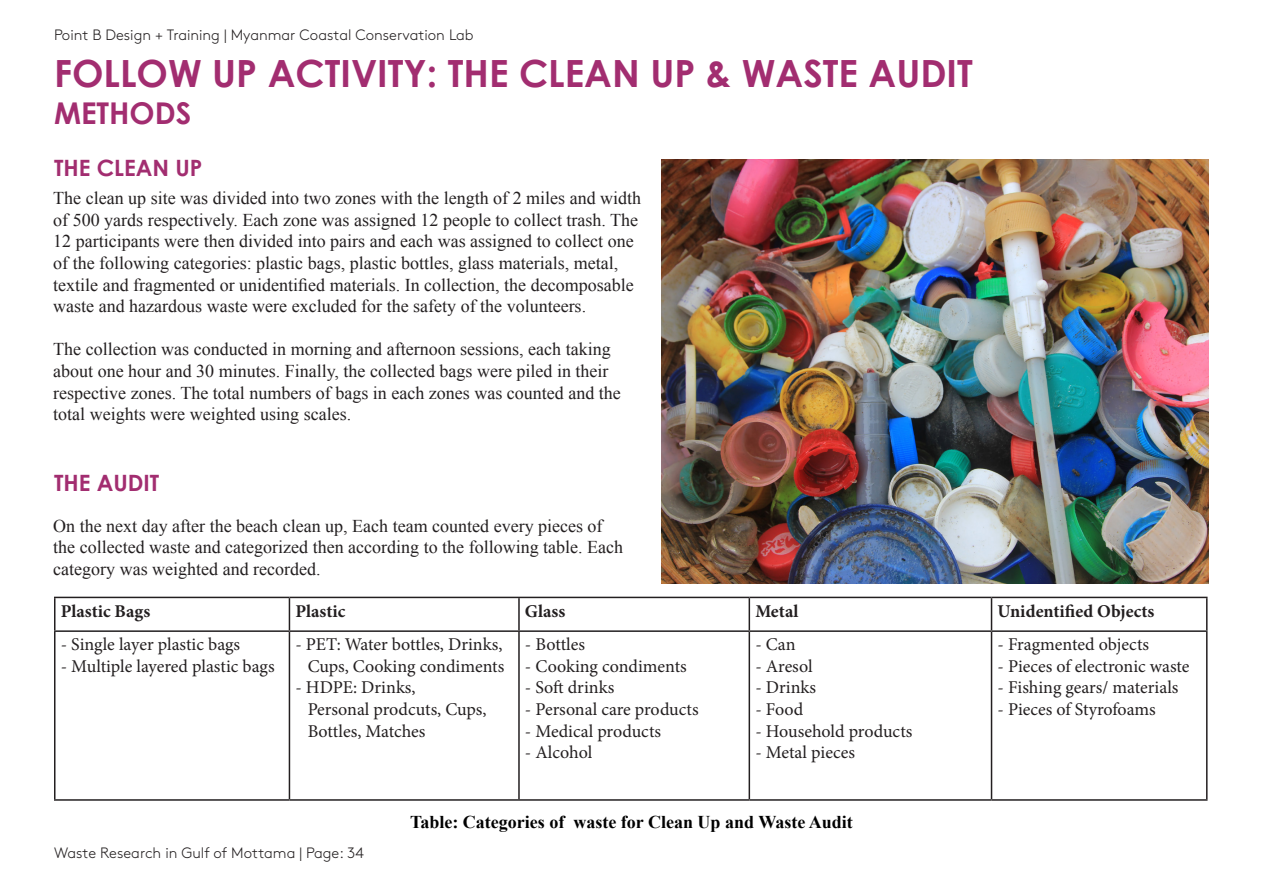
<style>
.page{position:relative;width:1263px;height:893px;background:#fff}
.page>*{position:absolute;margin:0;border:0;box-sizing:border-box;transform-origin:0 0}
.t1{font:700 37.5px "Century Gothic";color:#a22d70}
.t2{font:700 30px "Century Gothic";color:#a22d70}
.t3{font:700 22.5px "Century Gothic";color:#a22d70}
.t4{font:18px/21.6px "Times New Roman";color:#231f20}
.t5{font:18px "Minion Pro";color:#231f20}
.t6{font:700 18px "Minion Pro";color:#231f20}
.t7{font:700 18px "Times New Roman";color:#000}
.t8{font:300 15px "Brown";color:#231f20}
</style>
<div class="page">
<img style="left:661px;top:159px;width:548px;height:424px">
<hr style="left:54px;top:597px;width:235px;height:1px;background:#231f20">
<hr style="left:54px;top:598px;width:2px;height:32px;background:#231f20">
<hr style="left:289px;top:597px;width:230px;height:1px;background:#231f20">
<hr style="left:289px;top:598px;width:1px;height:32px;background:#231f20">
<hr style="left:519px;top:597px;width:230px;height:1px;background:#231f20">
<hr style="left:518px;top:598px;width:2px;height:32px;background:#231f20">
<hr style="left:749px;top:597px;width:242px;height:1px;background:#231f20">
<hr style="left:748px;top:598px;width:2px;height:32px;background:#231f20">
<hr style="left:991px;top:597px;width:216px;height:1px;background:#231f20">
<hr style="left:991px;top:598px;width:1px;height:32px;background:#231f20">
<hr style="left:1206px;top:598px;width:1px;height:32px;background:#231f20">
<hr style="left:54px;top:630px;width:235px;height:2px;background:#231f20">
<hr style="left:54px;top:632px;width:2px;height:167px;background:#231f20">
<hr style="left:289px;top:630px;width:230px;height:2px;background:#231f20">
<hr style="left:289px;top:632px;width:1px;height:167px;background:#231f20">
<hr style="left:519px;top:630px;width:230px;height:2px;background:#231f20">
<hr style="left:518px;top:632px;width:2px;height:167px;background:#231f20">
<hr style="left:749px;top:630px;width:242px;height:2px;background:#231f20">
<hr style="left:748px;top:632px;width:2px;height:167px;background:#231f20">
<hr style="left:991px;top:630px;width:216px;height:2px;background:#231f20">
<hr style="left:991px;top:632px;width:1px;height:167px;background:#231f20">
<hr style="left:1206px;top:632px;width:1px;height:167px;background:#231f20">
<hr style="left:54px;top:799px;width:235px;height:2px;background:#231f20">
<hr style="left:289px;top:799px;width:230px;height:2px;background:#231f20">
<hr style="left:519px;top:799px;width:230px;height:2px;background:#231f20">
<hr style="left:749px;top:799px;width:242px;height:2px;background:#231f20">
<hr style="left:991px;top:799px;width:216px;height:2px;background:#231f20">
<p class="t8" style="left:54px;top:23px;width:421px">Point B Design + Training | Myanmar Coastal Conservation Lab</p>
<p class="t1" style="left:54px;top:45px;width:920px">FOLLOW UP ACTIVITY: THE CLEAN UP &amp; WASTE AUDIT</p>
<p class="t2" style="left:54px;top:90px;width:139px">METHODS</p>
<p class="t3" style="left:54px;top:151px;width:150px">THE CLEAN UP</p>
<p class="t4" style="left:53px;top:187px;width:589px">The clean up site was divided into two zones with the length of 2 miles and width of 500 yards respectively. Each zone was assigned 12 people to collect trash. The 12 participants were then divided into pairs and each was assigned to collect one of the following categories: plastic bags, plastic bottles, glass materials, metal, textile and fragmented or unidentified materials. In collection, the decomposable waste and hazardous waste were excluded for the safety of the volunteers.</p>
<p class="t4" style="left:53px;top:338px;width:569px">The collection was conducted in morning and afternoon sessions, each taking about one hour and 30 minutes. Finally, the collected bags were piled in their respective zones. The total numbers of bags in each zones was counted and the total weights were weighted using scales.</p>
<p class="t3" style="left:54px;top:466px;width:107px">THE AUDIT</p>
<p class="t4" style="left:53px;top:515px;width:571px">On the next day after the beach clean up, Each team counted every pieces of the collected waste and categorized then according to the following table. Each category was weighted and recorded.</p>
<p class="t6" style="left:61px;top:598px;width:91px">Plastic Bags</p>
<p class="t6" style="left:295px;top:598px;width:51px">Plastic</p>
<p class="t6" style="left:525px;top:598px;width:42px">Glass</p>
<p class="t6" style="left:755px;top:598px;width:45px">Metal</p>
<p class="t6" style="left:997px;top:598px;width:158px">Unidentified Objects</p>
<p class="t5" style="left:61px;top:632px;width:181px">- Single layer plastic bags</p>
<p class="t5" style="left:61px;top:654px;width:215px">- Multiple layered plastic bags</p>
<p class="t5" style="left:295px;top:632px;width:209px">- PET: Water bottles, Drinks,</p>
<p class="t5" style="left:308px;top:654px;width:198px">Cups, Cooking condiments</p>
<p class="t5" style="left:295px;top:676px;width:122px">- HDPE: Drinks,</p>
<p class="t5" style="left:308px;top:697px;width:180px">Personal prodcuts, Cups,</p>
<p class="t5" style="left:308px;top:719px;width:119px">Bottles, Matches</p>
<p class="t5" style="left:525px;top:632px;width:62px">- Bottles</p>
<p class="t5" style="left:525px;top:654px;width:163px">- Cooking condiments</p>
<p class="t5" style="left:525px;top:676px;width:91px">- Soft drinks</p>
<p class="t5" style="left:525px;top:697px;width:175px">- Personal care products</p>
<p class="t5" style="left:525px;top:719px;width:138px">- Medical products</p>
<p class="t5" style="left:525px;top:740px;width:69px">- Alcohol</p>
<p class="t5" style="left:997px;top:632px;width:153px">- Fragmented objects</p>
<p class="t5" style="left:997px;top:654px;width:194px">- Pieces of electronic waste</p>
<p class="t5" style="left:997px;top:676px;width:183px">- Fishing gears/ materials</p>
<p class="t5" style="left:997px;top:697px;width:160px">- Pieces of Styrofoams</p>
<p class="t5" style="left:755px;top:632px;width:42px">- Can</p>
<p class="t5" style="left:755px;top:654px;width:59px">- Aresol</p>
<p class="t5" style="left:755px;top:676px;width:62px">- Drinks</p>
<p class="t5" style="left:755px;top:697px;width:49px">- Food</p>
<p class="t5" style="left:755px;top:719px;width:159px">- Household products</p>
<p class="t5" style="left:755px;top:740px;width:101px">- Metal pieces</p>
<p class="t8" style="left:54px;top:842px;width:312px">Waste Research in Gulf of Mottama | Page: 34</p>
<p class="t7" style="left:410px;top:809px;width:444px">Table: Categories of waste for Clean Up and Waste Audit</p>
</div>
